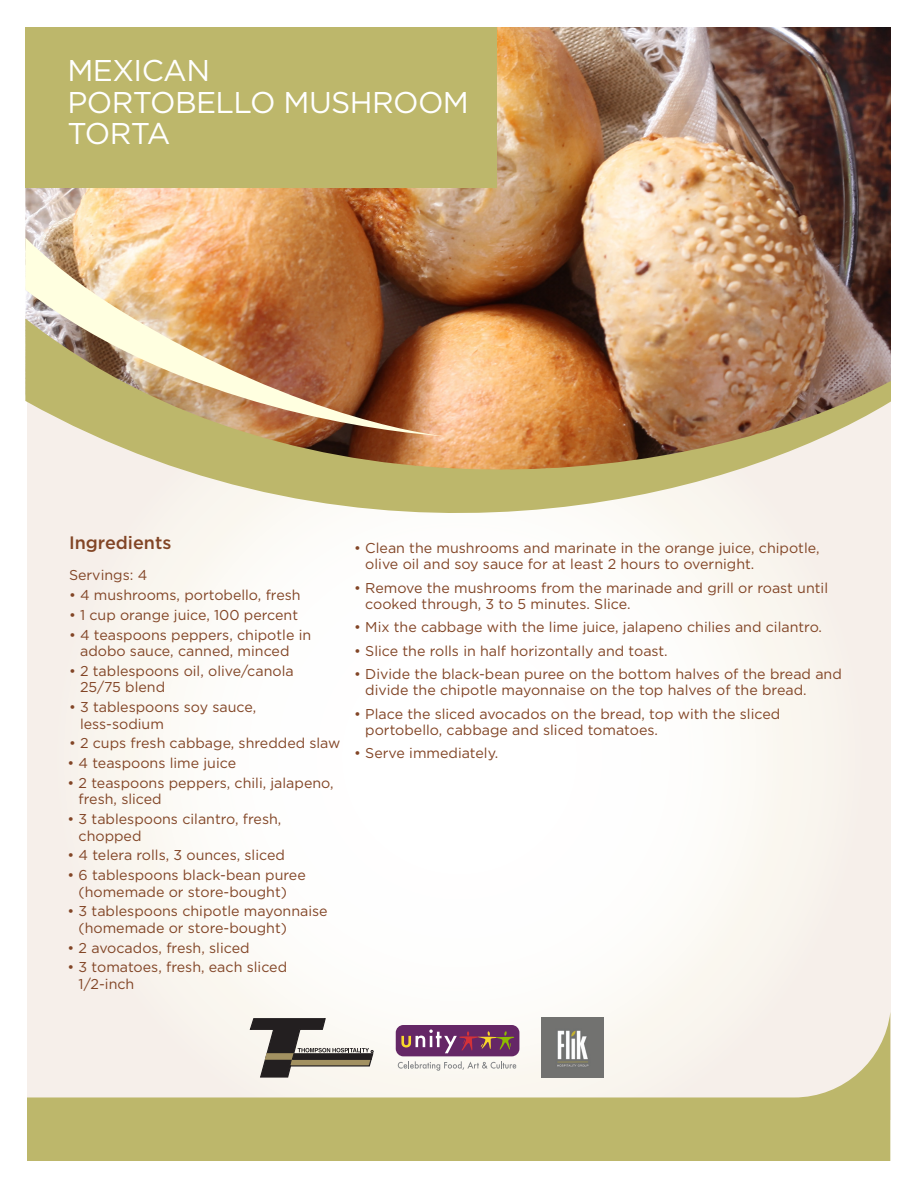
<style>
.page{position:relative;width:918px;height:1188px;background:#fff}
.page>*{position:absolute;margin:0;border:0;box-sizing:border-box;transform-origin:0 0}
.t1{font:30px "Gotham";letter-spacing:-.02em;color:#fff}
.t2{font:500 18px "Gotham";color:#824526}
.t3{font:14.25px/16.5px "Gotham";color:#824526}
</style>
<div class="page">
<div style="left:27px;top:393px;width:864px;height:727px;background:linear-gradient(to right,#fcf9f6,#fcf9f6)"></div>
<img style="left:25px;top:27px;width:866px;height:292px">
<div style="left:25px;top:27px;width:472px;height:161px;background:#bdb76b"></div>
<svg style="left:27px;top:1012px;width:863px;height:149px;background:#d9d4aa"></svg>
<svg style="left:398px;top:1061px;width:118px;height:10px"></svg>
<div style="left:396px;top:1025px;width:123px;height:31px;background:#652766;border-radius:8px"></div>
<svg style="left:401px;top:1030px;width:113px;height:23px"></svg>
<svg style="left:249px;top:1018px;width:125px;height:60px"></svg>
<img style="left:541px;top:1018px;width:62px;height:60px">
<img style="left:27px;top:319px;width:864px;height:271px">
<img style="left:25px;top:238px;width:421px;height:198px">
<p class="t1" style="left:68px;top:54px;width:144px">MEXICAN</p>
<p class="t1" style="left:68px;top:86px;width:403px">PORTOBELLO MUSHROOM</p>
<p class="t1" style="left:68px;top:117px;width:105px">TORTA</p>
<p class="t2" style="left:69px;top:532px;width:104px">Ingredients</p>
<p class="t3" style="left:69px;top:567px;width:80px">Servings: 4</p>
<p class="t3" style="left:69px;top:587px;width:233px">• 4 mushrooms, portobello, fresh</p>
<p class="t3" style="left:69px;top:606px;width:231px">• 1 cup orange juice, 100 percent</p>
<p class="t3" style="left:80px;top:626px;width:233px;text-indent:-11px">• 4 teaspoons peppers, chipotle in adobo sauce, canned, minced</p>
<p class="t3" style="left:80px;top:662px;width:215px;text-indent:-11px">• 2 tablespoons oil, olive/canola<br>25/75 blend</p>
<p class="t3" style="left:80px;top:699px;width:178px;text-indent:-11px">• 3 tablespoons soy sauce, less-sodium</p>
<p class="t3" style="left:69px;top:735px;width:273px">• 2 cups fresh cabbage, shredded slaw</p>
<p class="t3" style="left:68px;top:755px;width:170px">• 4 teaspoons lime juice</p>
<p class="t3" style="left:79px;top:774px;width:257px;text-indent:-11px">• 2 teaspoons peppers, chili, jalapeno, fresh, sliced</p>
<p class="t3" style="left:79px;top:811px;width:204px;text-indent:-11px">• 3 tablespoons cilantro, fresh, chopped</p>
<p class="t3" style="left:68px;top:847px;width:219px">• 4 telera rolls, 3 ounces, sliced</p>
<p class="t3" style="left:68px;top:867px;width:240px;text-align:center">• 6 tablespoons black-bean puree (homemade or store-bought)</p>
<p class="t3" style="left:79px;top:903px;width:251px;text-indent:-11px">• 3 tablespoons chipotle mayonnaise (homemade or store-bought)</p>
<p class="t3" style="left:68px;top:939px;width:184px">• 2 avocados, fresh, sliced</p>
<p class="t3" style="left:79px;top:959px;width:210px;text-indent:-11px">• 3 tomatoes, fresh, each sliced<br>1/2-inch</p>
<p class="t3" style="left:365px;top:539px;width:456px;text-indent:-11px">• Clean the mushrooms and marinate in the orange juice, chipotle, olive oil and soy sauce for at least 2 hours to overnight.</p>
<p class="t3" style="left:365px;top:579px;width:464px;text-indent:-11px">• Remove the mushrooms from the marinade and grill or roast until cooked through, 3 to 5 minutes. Slice.</p>
<p class="t3" style="left:354px;top:619px;width:469px">• Mix the cabbage with the lime juice, jalapeno chilies and cilantro.</p>
<p class="t3" style="left:354px;top:642px;width:315px">• Slice the rolls in half horizontally and toast.</p>
<p class="t3" style="left:365px;top:665px;width:478px;text-indent:-11px">• Divide the black-bean puree on the bottom halves of the bread and divide the chipotle mayonnaise on the top halves of the bread.</p>
<p class="t3" style="left:365px;top:705px;width:416px;text-indent:-11px">• Place the sliced avocados on the bread, top with the sliced portobello, cabbage and sliced tomatoes.</p>
<p class="t3" style="left:354px;top:745px;width:146px">• Serve immediately.</p>
</div>
